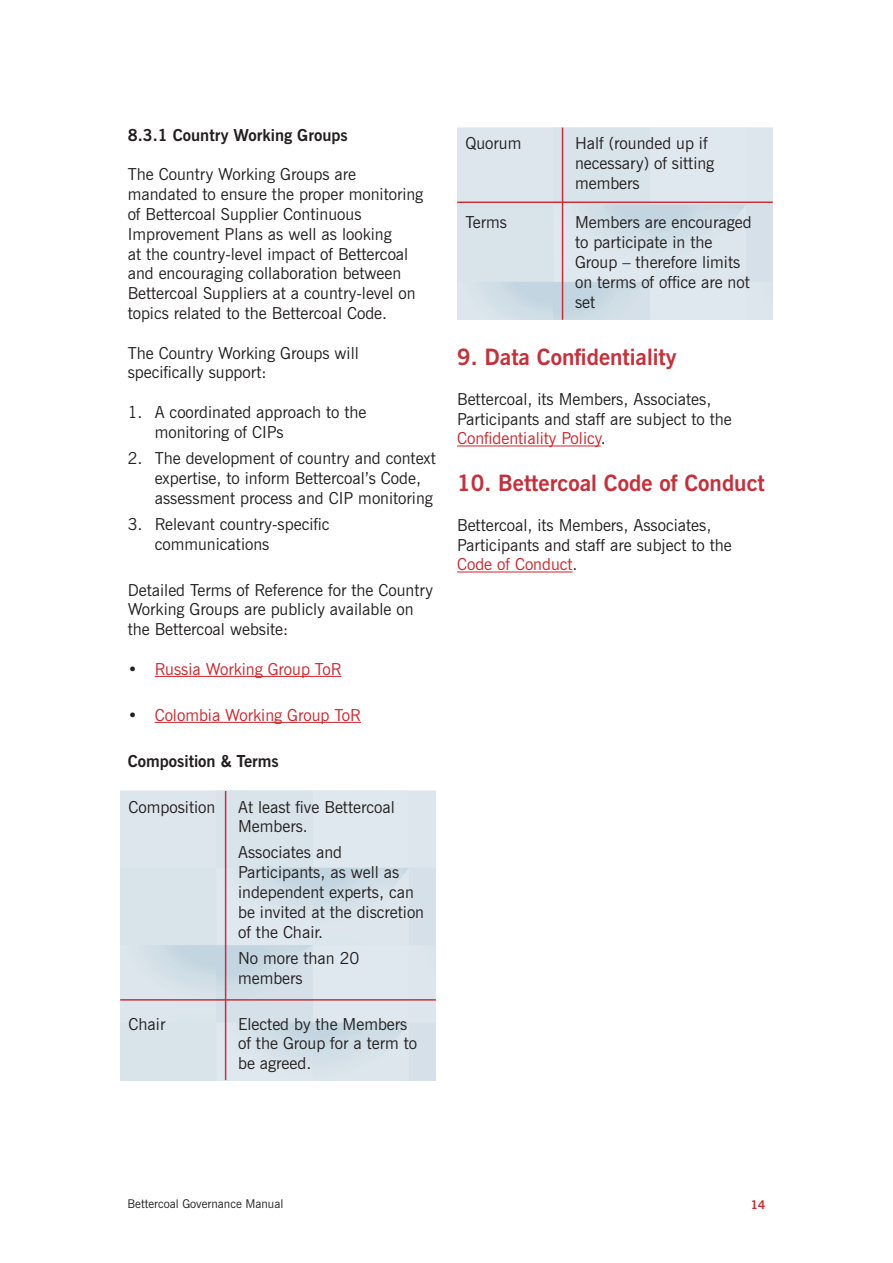
<style>
.page{position:relative;width:893px;height:1263px;background:#fff}
.page>*{position:absolute;margin:0;border:0;box-sizing:border-box;transform-origin:0 0}
.t1{font:700 22.5px "News Gothic BT";color:#c7303b}
.t2{font:16.5px/19.8px "News Gothic BT";color:#231f20}
.t3{font:16.5px "News Gothic BT";color:#d1232a}
.t4{font:700 16.5px "News Gothic BT";color:#231f20}
.t5{font:12px "News Gothic BT";color:#231f20}
.t6{font:700 12px "News Gothic BT";color:#d1232a}
.s1{color:#231f20}
.s2{color:#d1232a}
</style>
<div class="page">
<hr style="left:155px;top:676px;width:186px;height:1px;background:#d1232a">
<hr style="left:155px;top:722px;width:206px;height:1px;background:#d1232a">
<hr style="left:457px;top:446px;width:144px;height:1px;background:#d1232a">
<hr style="left:457px;top:572px;width:116px;height:1px;background:#d1232a">
<img style="left:120px;top:791px;width:316px;height:289px">
<img style="left:457px;top:128px;width:316px;height:192px">
<hr style="left:120px;top:999px;width:316px;height:2px;background:#c7303b">
<hr style="left:457px;top:202px;width:316px;height:1px;background:#c7303b">
<hr style="left:225px;top:791px;width:1px;height:289px;background:#c7303b">
<hr style="left:562px;top:128px;width:1px;height:192px;background:#c7303b">
<p class="t4" style="left:128px;top:125px;width:222px">8.3.1 Country Working Groups</p>
<p class="t2" style="left:128px;top:165px;width:297px">The Country Working Groups are mandated to ensure the proper monitoring of Bettercoal Supplier Continuous Improvement Plans as well as looking<br>at the country-level impact of Bettercoal and encouraging collaboration between Bettercoal Suppliers at a country-level on topics related to the Bettercoal Code.</p>
<p class="t2" style="left:128px;top:343px;width:233px">The Country Working Groups will specifically support:</p>
<p class="t2" style="left:155px;top:402px;width:213px;text-indent:-27px">1. A coordinated approach to the monitoring of CIPs</p>
<p class="t2" style="left:155px;top:448px;width:283px;text-indent:-27px">2. The development of country and context expertise, to inform Bettercoal’s Code, assessment process and CIP monitoring</p>
<p class="t2" style="left:155px;top:514px;width:176px;text-indent:-27px">3. Relevant country-specific communications</p>
<p class="t2" style="left:128px;top:580px;width:307px">Detailed Terms of Reference for the Country<br>Working Groups are publicly available on the Bettercoal website:</p>
<p class="t3" style="left:128px;top:659px;width:215px"><span class="s1">•</span> Russia Working Group ToR</p>
<p class="t3" style="left:128px;top:705px;width:235px"><span class="s1">•</span> Colombia Working Group ToR</p>
<p class="t4" style="left:128px;top:751px;width:153px">Composition &amp; Terms</p>
<p class="t2" style="left:129px;top:797px;width:88px">Composition</p>
<p class="t2" style="left:129px;top:1014px;width:38px">Chair</p>
<p class="t2" style="left:238px;top:797px;width:158px">At least five Bettercoal<br>Members.</p>
<p class="t2" style="left:238px;top:842px;width:188px">Associates and<br>Participants, as well as independent experts, can be invited at the discretion of the Chair.</p>
<p class="t2" style="left:238px;top:948px;width:123px">No more than 20 members</p>
<p class="t2" style="left:238px;top:1014px;width:180px">Elected by the Members of the Group for a term to be agreed.</p>
<p class="t2" style="left:465px;top:133px;width:57px">Quorum</p>
<p class="t2" style="left:465px;top:212px;width:43px">Terms</p>
<p class="t2" style="left:575px;top:133px;width:141px">Half (rounded up if necessary) of sitting members</p>
<p class="t2" style="left:575px;top:212px;width:178px">Members are encouraged to participate in the<br>Group – therefore limits on terms of office are not set</p>
<p class="t1" style="left:457px;top:343px;width:221px">9. Data Confidentiality</p>
<p class="t2" style="left:457px;top:389px;width:276px">Bettercoal, its Members, Associates,<br>Participants and staff are subject to the<br><span class="s2">Confidentiality Policy</span>.</p>
<p class="t1" style="left:457px;top:469px;width:309px">10. Bettercoal Code of Conduct</p>
<p class="t2" style="left:457px;top:515px;width:276px">Bettercoal, its Members, Associates,<br>Participants and staff are subject to the<br><span class="s2">Code of Conduct</span>.</p>
<p class="t5" style="left:128px;top:1197px;width:157px">Bettercoal Governance Manual</p>
<p class="t6" style="left:751px;top:1197px;width:16px">14</p>
</div>
